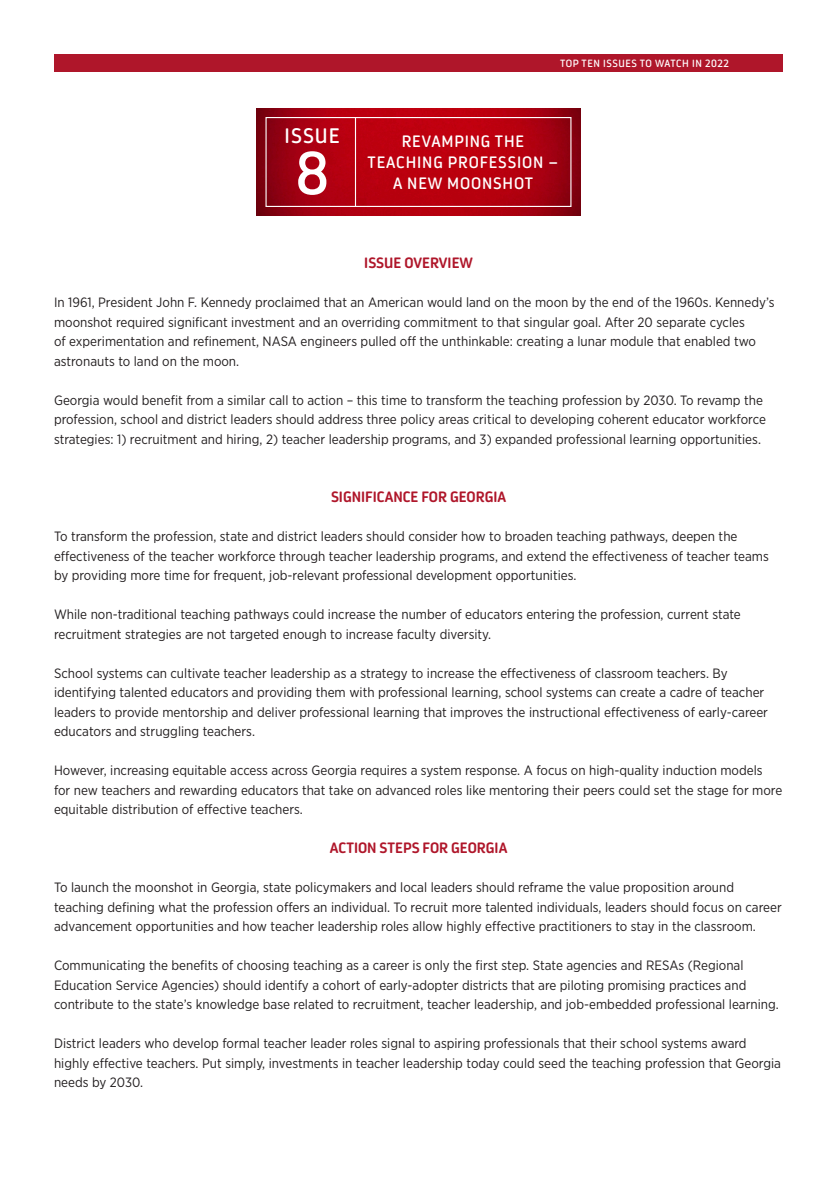
<style>
.page{position:relative;width:837px;height:1188px;background:#fff}
.page>*{position:absolute;margin:0;border:0;box-sizing:border-box;transform-origin:0 0}
.t1{font:60px "Darwin Ess Rd";color:#fff}
.t2{font:21px "Darwin Ess Rd";letter-spacing:.05em;color:#fff}
.t3{font:16.5px "Darwin Ess Rd";letter-spacing:.05em;color:#fff}
.t4{font:600 15px "Darwin Pro Rd";color:#af162a}
.t5{font:13.5px/19.5px "Gotham Narrow";color:#231f20}
.t6{font:10.5px "Darwin Ess Rd";letter-spacing:.05em;color:#fff}
</style>
<div class="page">
<div style="left:54px;top:54px;width:729px;height:18px;background:#af162a"></div>
<img style="left:256px;top:108px;width:324px;height:108px">
<div style="left:266px;top:117px;width:306px;height:90px;border:1px solid #fff"></div>
<hr style="left:355px;top:117px;width:1px;height:90px;background:#fff">
<p class="t2" style="left:285px;top:124px;width:57px">ISSUE</p>
<p class="t1" style="left:296px;top:138px;width:35px">8</p>
<p class="t6" style="left:560px;top:57px;width:170px">TOP TEN ISSUES TO WATCH IN 2022</p>
<p class="t3" style="left:402px;top:132px;width:124px">REVAMPING THE</p>
<p class="t3" style="left:368px;top:153px;width:192px">TEACHING PROFESSION –</p>
<p class="t3" style="left:393px;top:174px;width:141px">A NEW MOONSHOT</p>
<p class="t4" style="left:364px;top:253px;width:110px">ISSUE OVERVIEW</p>
<p class="t5" style="left:54px;top:293px;width:722px">In 1961, President John F. Kennedy proclaimed that an American would land on the moon by the end of the 1960s. Kennedy’s moonshot required significant investment and an overriding commitment to that singular goal. After 20 separate cycles<br>of experimentation and refinement, NASA engineers pulled off the unthinkable: creating a lunar module that enabled two astronauts to land on the moon.</p>
<p class="t5" style="left:54px;top:390px;width:713px">Georgia would benefit from a similar call to action – this time to transform the teaching profession by 2030. To revamp the profession, school and district leaders should address three policy areas critical to developing coherent educator workforce strategies: 1) recruitment and hiring, 2) teacher leadership programs, and 3) expanded professional learning opportunities.</p>
<p class="t4" style="left:331px;top:487px;width:177px">SIGNIFICANCE FOR GEORGIA</p>
<p class="t5" style="left:54px;top:527px;width:716px">To transform the profession, state and district leaders should consider how to broaden teaching pathways, deepen the effectiveness of the teacher workforce through teacher leadership programs, and extend the effectiveness of teacher teams by providing more time for frequent, job-relevant professional development opportunities.</p>
<p class="t5" style="left:54px;top:605px;width:688px">While non-traditional teaching pathways could increase the number of educators entering the profession, current state recruitment strategies are not targeted enough to increase faculty diversity.</p>
<p class="t5" style="left:54px;top:663px;width:716px">School systems can cultivate teacher leadership as a strategy to increase the effectiveness of classroom teachers. By identifying talented educators and providing them with professional learning, school systems can create a cadre of teacher leaders to provide mentorship and deliver professional learning that improves the instructional effectiveness of early-career educators and struggling teachers.</p>
<p class="t5" style="left:54px;top:761px;width:730px">However, increasing equitable access across Georgia requires a system response. A focus on high-quality induction models for new teachers and rewarding educators that take on advanced roles like mentoring their peers could set the stage for more equitable distribution of effective teachers.</p>
<p class="t4" style="left:330px;top:838px;width:179px">ACTION STEPS FOR GEORGIA</p>
<p class="t5" style="left:54px;top:878px;width:729px">To launch the moonshot in Georgia, state policymakers and local leaders should reframe the value proposition around teaching defining what the profession offers an individual. To recruit more talented individuals, leaders should focus on career advancement opportunities and how teacher leadership roles allow highly effective practitioners to stay in the classroom.</p>
<p class="t5" style="left:54px;top:956px;width:726px">Communicating the benefits of choosing teaching as a career is only the first step. State agencies and RESAs (Regional<br>Education Service Agencies) should identify a cohort of early-adopter districts that are piloting promising practices and contribute to the state’s knowledge base related to recruitment, teacher leadership, and job-embedded professional learning.</p>
<p class="t5" style="left:54px;top:1034px;width:729px">District leaders who develop formal teacher leader roles signal to aspiring professionals that their school systems award highly effective teachers. Put simply, investments in teacher leadership today could seed the teaching profession that Georgia needs by 2030.</p>
</div>
